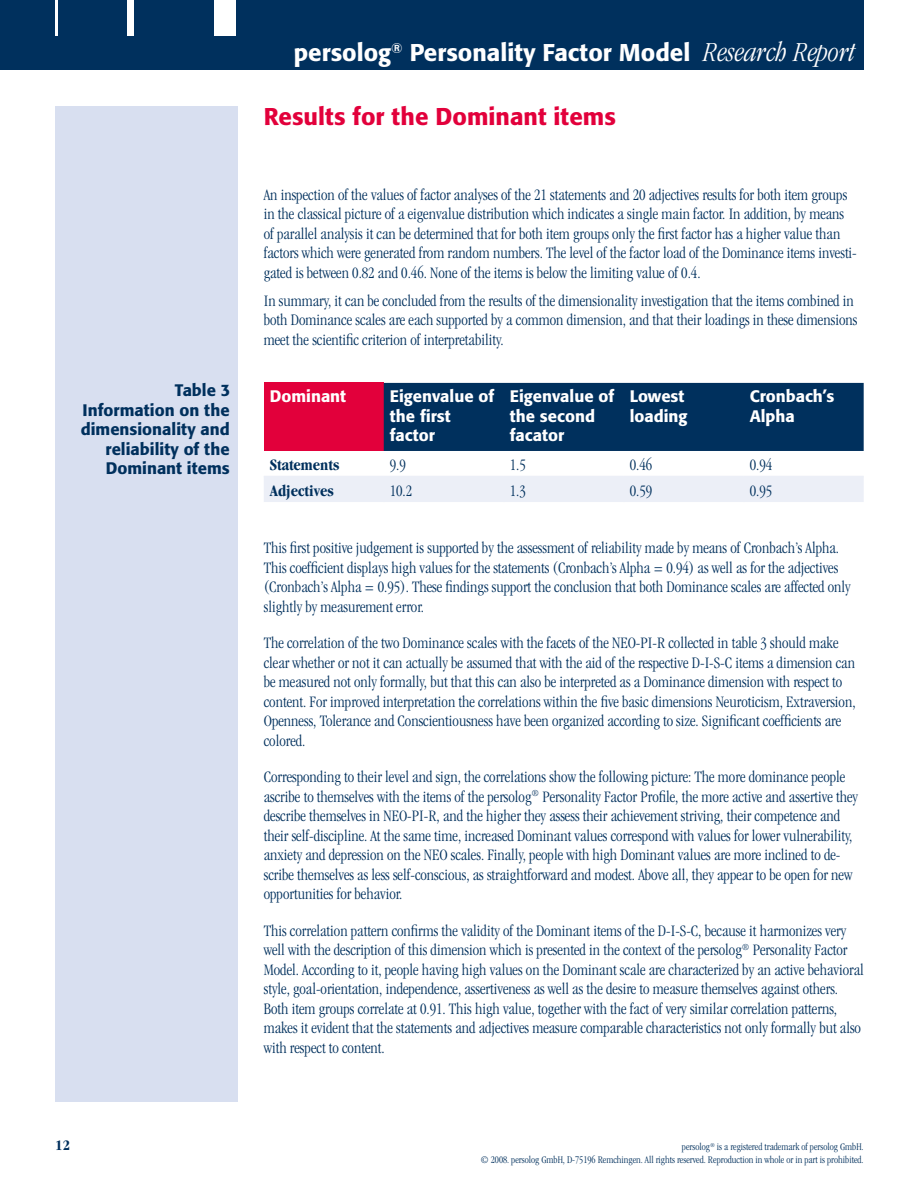
<style>
.page{position:relative;width:919px;height:1187px;background:#fff}
.page>*{position:absolute;margin:0;border:0;box-sizing:border-box;transform-origin:0 0}
.t1{font:500 24px "Formata BQ";color:#fff}
.t2{font:500 24px "Formata BQ";color:#e2003b}
.t3{font:300 condensed 16.5px/19.5px "Garamond";color:#00305d}
.t4{font:500 16.5px/19.5px "Formata BQ";color:#fff}
.t5{font:500 16.5px/19.5px "Formata BQ";color:#00305d;text-align:right}
.t6{font:700 condensed 16.5px "Garamond";color:#00305d}
.t7{font:700 condensed 15px "Garamond";color:#00305d}
.t8{font:300 condensed 10.5px/12.6px "Garamond";color:#00305d;text-align:right}
.s1{font-family:"Garamond";font-weight:300;font-style:italic;font-stretch:condensed;font-size:28.5px}
</style>
<div class="page">
<div style="left:0;top:0;width:863px;height:70px;background:#00305d"></div>
<hr style="left:55px;top:0;width:2px;height:36px;background:#fff">
<div style="left:128px;top:0;width:6px;height:36px;background:#fff"></div>
<div style="left:215px;top:0;width:21px;height:36px;background:#fff"></div>
<div style="left:55px;top:106px;width:183px;height:995px;background:#d8dff0"></div>
<div style="left:264px;top:383px;width:120px;height:68px;background:#e2003b"></div>
<div style="left:384px;top:383px;width:479px;height:68px;background:#00305d"></div>
<hr style="left:264px;top:475px;width:120px;height:2px;background:#eceff7">
<hr style="left:384px;top:475px;width:119px;height:2px;background:#eceff7">
<hr style="left:503px;top:475px;width:120px;height:2px;background:#eceff7">
<hr style="left:623px;top:475px;width:120px;height:2px;background:#eceff7">
<div style="left:264px;top:477px;width:599px;height:25px;background:#eceff7"></div>
<hr style="left:743px;top:475px;width:120px;height:2px;background:#eceff7">
<hr style="left:742px;top:477px;width:2px;height:25px;background:#eceff7">
<p class="t5" style="left:81px;top:380px;width:151px">Table 3<br>Information on the dimensionality and reliability of the<br>Dominant items</p>
<p class="t7" style="left:55px;top:1136px;width:15px">12</p>
<h1 class="t1" style="left:294px;top:37px;width:563px">persolog<sup>®</sup> Personality Factor Model <span class="s1">Research Report</span></h1>
<h1 class="t2" style="left:264px;top:102px;width:353px">Results for the Dominant items</h1>
<p class="t3" style="left:264px;top:185px;width:594px">An inspection of the values of factor analyses of the 21 statements and 20 adjectives results for both item groups in the classical picture of a eigenvalue distribution which indicates a single main factor. In addition, by means of parallel analysis it can be determined that for both item groups only the first factor has a higher value than factors which were generated from random numbers. The level of the factor load of the Dominance items investi&shy;gated is between 0.82 and 0.46. None of the items is below the limiting value of 0.4.</p>
<p class="t3" style="left:264px;top:291px;width:595px">In summary, it can be concluded from the results of the dimensionality investigation that the items combined in both Dominance scales are each supported by a common dimension, and that their loadings in these dimensions meet the scientific criterion of interpretability.</p>
<p class="t4" style="left:270px;top:386px;width:78px">Dominant</p>
<p class="t4" style="left:390px;top:386px;width:106px">Eigenvalue of the first factor</p>
<p class="t4" style="left:509px;top:386px;width:106px">Eigenvalue of the second facator</p>
<p class="t4" style="left:629px;top:386px;width:59px">Lowest loading</p>
<p class="t4" style="left:749px;top:386px;width:86px">Cronbach’s<br>Alpha</p>
<p class="t6" style="left:270px;top:455px;width:71px">Statements</p>
<p class="t3" style="left:390px;top:455px;width:18px">9.9</p>
<p class="t3" style="left:509px;top:455px;width:18px">1.5</p>
<p class="t3" style="left:629px;top:455px;width:24px">0.46</p>
<p class="t3" style="left:749px;top:455px;width:24px">0.94</p>
<p class="t6" style="left:270px;top:481px;width:66px">Adjectives</p>
<p class="t3" style="left:390px;top:480px;width:24px">10.2</p>
<p class="t3" style="left:509px;top:480px;width:18px">1.3</p>
<p class="t3" style="left:629px;top:480px;width:24px">0.59</p>
<p class="t3" style="left:749px;top:480px;width:24px">0.95</p>
<p class="t3" style="left:264px;top:538px;width:588px">This first positive judgement is supported by the assessment of reliability made by means of Cronbach’s Alpha.<br>This coefficient displays high values for the statements (Cronbach’s Alpha = 0.94) as well as for the adjectives (Cronbach’s Alpha = 0.95). These findings support the conclusion that both Dominance scales are affected only slightly by measurement error.</p>
<p class="t3" style="left:264px;top:633px;width:593px">The correlation of the two Dominance scales with the facets of the NEO-PI-R collected in table 3 should make clear whether or not it can actually be assumed that with the aid of the respective D-I-S-C items a dimension can be measured not only formally, but that this can also be interpreted as a Dominance dimension with respect to content. For improved interpretation the correlations within the five basic dimensions Neuroticism, Extraversion, Openness, Tolerance and Conscientiousness have been organized according to size. Significant coefficients are colored.</p>
<p class="t3" style="left:264px;top:767px;width:595px">Corresponding to their level and sign, the correlations show the following picture: The more dominance people ascribe to themselves with the items of the persolog<sup>®</sup> Personality Factor Profile, the more active and assertive they describe themselves in NEO-PI-R, and the higher they assess their achievement striving, their competence and their self-discipline. At the same time, increased Dominant values correspond with values for lower vulnerability, anxiety and depression on the NEO scales. Finally, people with high Dominant values are more inclined to de&shy;scribe themselves as less self-conscious, as straightforward and modest. Above all, they appear to be open for new opportunities for behavior.</p>
<p class="t3" style="left:264px;top:920px;width:601px">This correlation pattern confirms the validity of the Dominant items of the D-I-S-C, because it harmonizes very well with the description of this dimension which is presented in the context of the persolog<sup>®</sup> Personality Factor Model. According to it, people having high values on the Dominant scale are characterized by an active behavioral style, goal-orientation, independence, assertiveness as well as the desire to measure themselves against others.<br>Both item groups correlate at 0.91. This high value, together with the fact of very similar correlation patterns, makes it evident that the statements and adjectives measure comparable characteristics not only formally but also with respect to content.</p>
<p class="t8" style="left:480px;top:1140px;width:385px">persolog<sup>®</sup> is a registered trademark of persolog GmbH.<br>© 2008. persolog GmbH, D-75196 Remchingen. All rights reserved. Reproduction in whole or in part is prohibited.</p>
</div>
